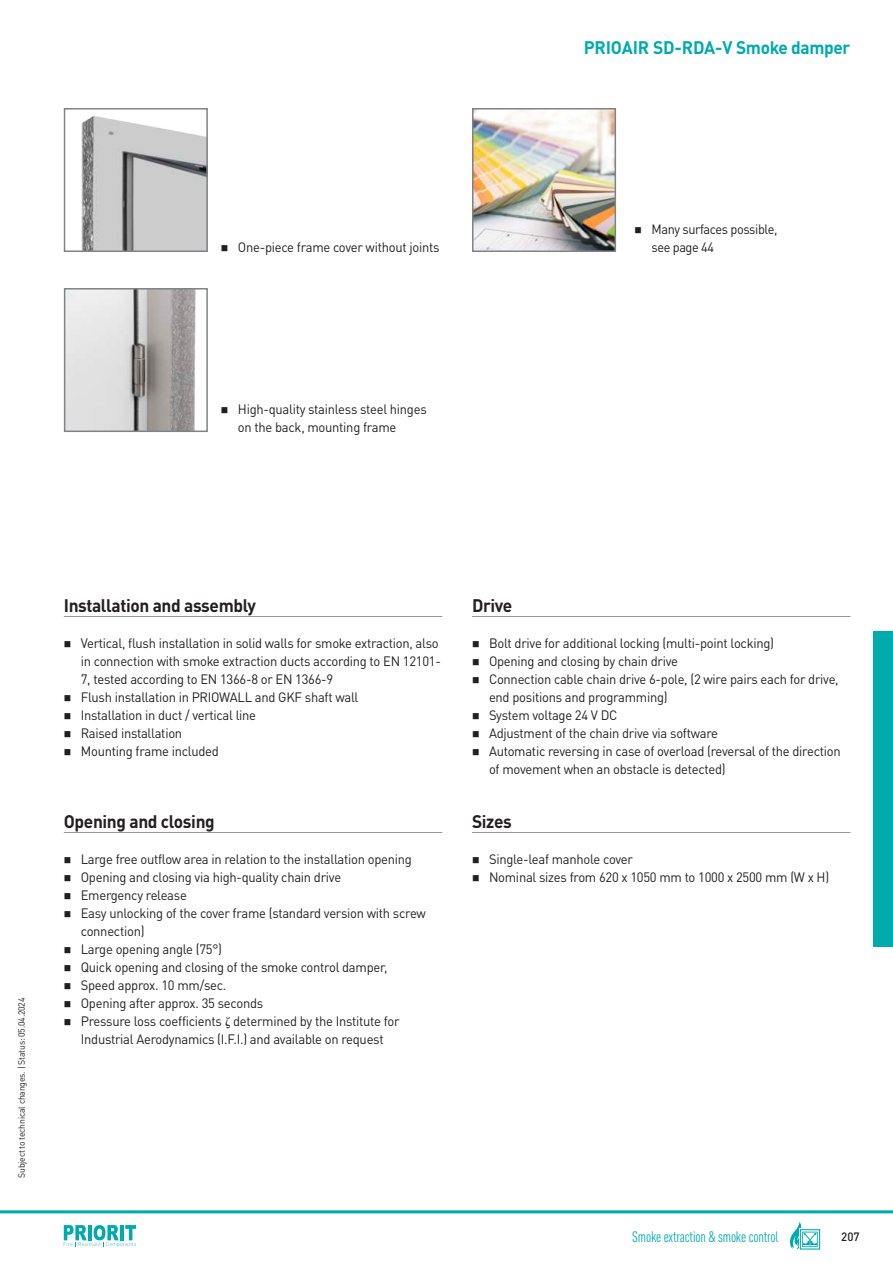
<style>
.page{position:relative;width:893px;height:1263px;background:#fff}
.page>*{position:absolute;margin:0;border:0;box-sizing:border-box;transform-origin:0 0}
.t1{font:700 18px "DINOT";letter-spacing:-.02em;color:#231f20;scale:.96 1}
.t2{font:700 18px "DINOT";letter-spacing:-.02em;color:#00aaad}
.t3{font:condensed 15px "DINOT";letter-spacing:-.01em;color:#00aaad}
.t4{font:13.5px/18px "DINOT";letter-spacing:-.02em;color:#231f20;scale:.96 1}
.t5{font:13.5px/18px "DINOT";letter-spacing:-.02em;color:#231f20;scale:.94 1}
.t6{font:500 12px "DINOT";color:#231f20;scale:.96 1}
.t7{font:9px "DINOT";letter-spacing:-.02em;color:#231f20;scale:.96 1}
</style>
<div class="page">
<img style="left:81px;top:116px;width:124px;height:133px">
<div style="left:64px;top:108px;width:144px;height:144px;border:2px solid #808285"></div>
<img style="left:67px;top:291px;width:129px;height:138px">
<div style="left:64px;top:288px;width:144px;height:144px;border:2px solid #808285"></div>
<img style="left:475px;top:111px;width:138px;height:138px">
<div style="left:472px;top:108px;width:144px;height:144px;border:2px solid #808285"></div>
<hr style="left:472px;top:616px;width:378px;height:1px;background:#939598">
<hr style="left:472px;top:832px;width:378px;height:1px;background:#939598">
<hr style="left:64px;top:616px;width:378px;height:1px;background:#939598">
<hr style="left:64px;top:832px;width:378px;height:1px;background:#939598">
<hr style="left:0;top:1210px;width:893px;height:3px;background:#00aaad">
<svg style="left:64px;top:1225px;width:72px;height:22px"></svg>
<svg style="left:799px;top:1229px;width:22px;height:21px"></svg>
<div style="left:800px;top:1229px;width:20px;height:20px;border:1px solid #00aaad"></div>
<svg style="left:790px;top:1222px;width:28px;height:27px"></svg>
<div style="left:874px;top:631px;width:19px;height:316px;background:#00aaad"></div>
<h1 class="t2" style="left:584px;top:39px;width:268px">PRIOAIR SD-RDA-V Smoke damper</h1>
<p class="t4" style="left:238px;top:239px;width:211px">One-piece frame cover without joints</p>
<p class="t4" style="left:238px;top:401px;width:198px">High-quality stainless steel hinges on the back, mounting frame</p>
<p class="t5" style="left:651px;top:221px;width:136px">Many surfaces possible, see page 44</p>
<p class="t7" style="left:17px;top:1178px;width:189px;rotate:-90deg">Subject to technical changes. | Status: 05.04.2024</p>
<h1 class="t1" style="left:64px;top:597px;width:202px">Installation and assembly</h1>
<p class="t4" style="left:81px;top:635px;width:377px">Vertical, flush installation in solid walls for smoke extraction, also in connection with smoke extraction ducts according to EN 12101- 7, tested according to EN 1366-8 or EN 1366-9<br>Flush installation in PRIOWALL and GKF shaft wall<br>Installation in duct / vertical line<br>Raised installation<br>Mounting frame included</p>
<h1 class="t1" style="left:64px;top:813px;width:159px">Opening and closing</h1>
<p class="t4" style="left:81px;top:851px;width:361px">Large free outflow area in relation to the installation opening Opening and closing via high-quality chain drive<br>Emergency release<br>Easy unlocking of the cover frame (standard version with screw connection)<br>Large opening angle (75°)<br>Quick opening and closing of the smoke control damper,<br>Speed approx. 10 mm/sec.<br>Opening after approx. 35 seconds<br>Pressure loss coefficients determined by the Institute for Industrial Aerodynamics (I.F.I.) and available on request</p>
<h1 class="t1" style="left:472px;top:597px;width:44px">Drive</h1>
<p class="t4" style="left:489px;top:635px;width:368px">Bolt drive for additional locking (multi-point locking)<br>Opening and closing by chain drive<br>Connection cable chain drive 6-pole, (2 wire pairs each for drive, end positions and programming)<br>System voltage 24 V DC<br>Adjustment of the chain drive via software<br>Automatic reversing in case of overload (reversal of the direction of movement when an obstacle is detected)</p>
<h1 class="t1" style="left:472px;top:813px;width:43px">Sizes</h1>
<p class="t4" style="left:489px;top:851px;width:356px">Single-leaf manhole cover<br>Nominal sizes from 620 x 1050 mm to 1000 x 2500 mm (W x H)</p>
<p class="t3" style="left:632px;top:1230px;width:148px">Smoke extraction &amp; smoke control</p>
<p class="t6" style="left:841px;top:1232px;width:21px">207</p>
</div>
